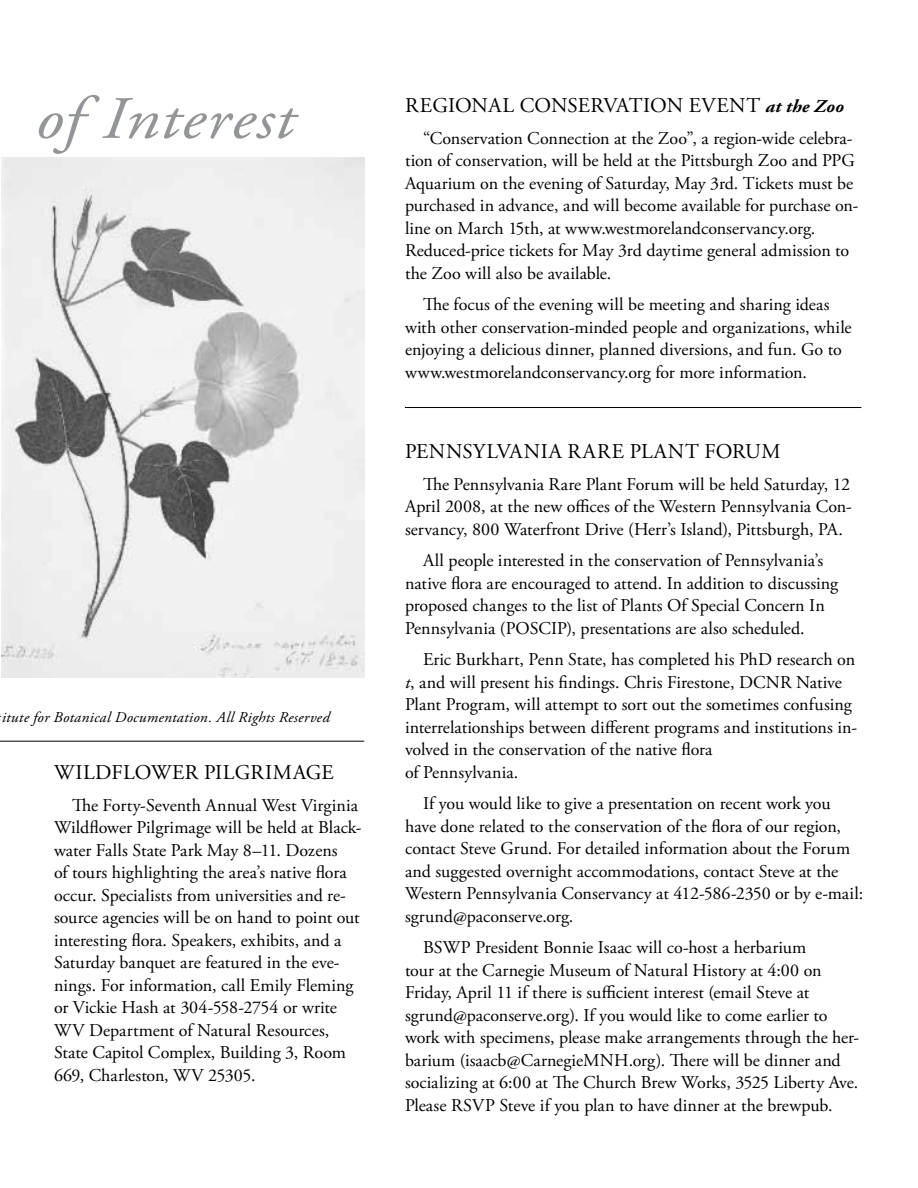
<style>
.page{position:relative;width:918px;height:1188px;background:#fff}
.page>*{position:absolute;margin:0;border:0;box-sizing:border-box;transform-origin:0 0}
.t1{font:italic 60px "Adobe Garamond Pro";letter-spacing:.015em;color:#939598;scale:1.15 1}
.t2{font:21px "Adobe Garamond Pro";letter-spacing:.015em;color:#000}
.t3{font:18px/22.5px "Adobe Garamond Pro";letter-spacing:.005em;color:#000}
.t4{font:italic 700 18px "Adobe Garamond Pro";letter-spacing:.01em;color:#000;scale:1.05 1}
.t5{font:italic 15px "Adobe Garamond Pro";letter-spacing:.015em;color:#000;scale:1.04 1}
.s1{font-style:italic}
</style>
<div class="page">
<hr style="left:405px;top:407px;width:456px;height:1px;background:#000">
<img style="left:2px;top:158px;width:362px;height:519px">
<hr style="left:0;top:741px;width:364px;height:1px;background:#000">
<h1 class="t1" style="left:36px;top:83px;width:226px">of Interest</h1>
<p class="t5" style="left:-3px;top:708px;width:322px">titute for Botanical Documentation. All Rights Reserved</p>
<p class="t2" style="left:54px;top:760px;width:37px">Wildflower</p>
<p class="t2" style="left:204px;top:760px;width:26px">Pilgrimage</p>
<p class="t3" style="left:54px;top:794px;width:309px;text-indent:18px">The Forty-Seventh Annual West Virginia Wildflower Pilgrimage will be held at Black&shy;water Falls State Park May 8–11. Dozens<br>of tours highlighting the area’s native flora occur. Specialists from universities and re&shy;source agencies will be on hand to point out interesting flora. Speakers, exhibits, and a Saturday banquet are featured in the eve&shy;nings. For information, call Emily Fleming or Vickie Hash at 304-558-2754 or write WV Department of Natural Resources, State Capitol Complex, Building 3, Room 669, Charleston, WV 25305.</p>
<p class="t2" style="left:405px;top:93px;width:30px">Regional</p>
<p class="t2" style="left:520px;top:93px;width:30px">Conservation</p>
<p class="t2" style="left:689px;top:93px;width:29px">Event</p>
<p class="t4" style="left:766px;top:96px;width:76px">at the Zoo</p>
<p class="t3" style="left:405px;top:127px;width:455px;text-indent:18px">“Conservation Connection at the Zoo”, a region-wide celebra&shy;tion of conservation, will be held at the Pittsburgh Zoo and PPG Aquarium on the evening of Saturday, May 3rd. Tickets must be purchased in advance, and will become available for purchase on&shy;line on March 15th, at www.westmorelandconservancy.org.<br>Reduced-price tickets for May 3rd daytime general admission to the Zoo will also be available.</p>
<p class="t3" style="left:405px;top:294px;width:448px;text-indent:18px">The focus of the evening will be meeting and sharing ideas with other conservation-minded people and organizations, while enjoying a delicious dinner, planned diversions, and fun. Go to www.westmorelandconservancy.org for more information.</p>
<p class="t2" style="left:405px;top:439px;width:26px">Pennsylvania</p>
<p class="t2" style="left:568px;top:439px;width:31px">Rare</p>
<p class="t2" style="left:630px;top:439px;width:27px">Plant</p>
<p class="t2" style="left:704px;top:439px;width:29px">Forum</p>
<p class="t3" style="left:405px;top:474px;width:449px;text-align:justify;text-indent:18px">The Pennsylvania Rare Plant Forum will be held Saturday, 12<br>April 2008, at the new offices of the Western Pennsylvania Con&shy;servancy, 800 Waterfront Drive (Herr’s Island), Pittsburgh, PA.</p>
<p class="t3" style="left:405px;top:550px;width:435px;text-indent:18px">All people interested in the conservation of Pennsylvania’s native flora are encouraged to attend. In addition to discussing proposed changes to the list of Plants Of Special Concern In Pennsylvania (POSCIP), presentations are also scheduled.</p>
<p class="t3" style="left:405px;top:649px;width:454px;text-indent:18px">Eric Burkhart, Penn State, has completed his PhD research on <span class="s1">t</span>, and will present his findings. Chris Firestone, DCNR Native Plant Program, will attempt to sort out the sometimes confusing interrelationships between different programs and institutions in&shy;volved in the conservation of the native flora<br>of Pennsylvania.</p>
<p class="t3" style="left:405px;top:793px;width:460px;text-indent:18px">If you would like to give a presentation on recent work you have done related to the conservation of the flora of our region, contact Steve Grund. For detailed information about the Forum and suggested overnight accommodations, contact Steve at the Western Pennsylvania Conservancy at 412-586-2350 or by e-mail: sgrund@paconserve.org.</p>
<p class="t3" style="left:405px;top:937px;width:456px;text-indent:18px">BSWP President Bonnie Isaac will co-host a herbarium<br>tour at the Carnegie Museum of Natural History at 4:00 on Friday, April 11 if there is sufficient interest (email Steve at sgrund@paconserve.org). If you would like to come earlier to work with specimens, please make arrangements through the her&shy;barium (isaacb@CarnegieMNH.org). There will be dinner and socializing at 6:00 at The Church Brew Works, 3525 Liberty Ave.<br>Please RSVP Steve if you plan to have dinner at the brewpub.</p>
</div>
